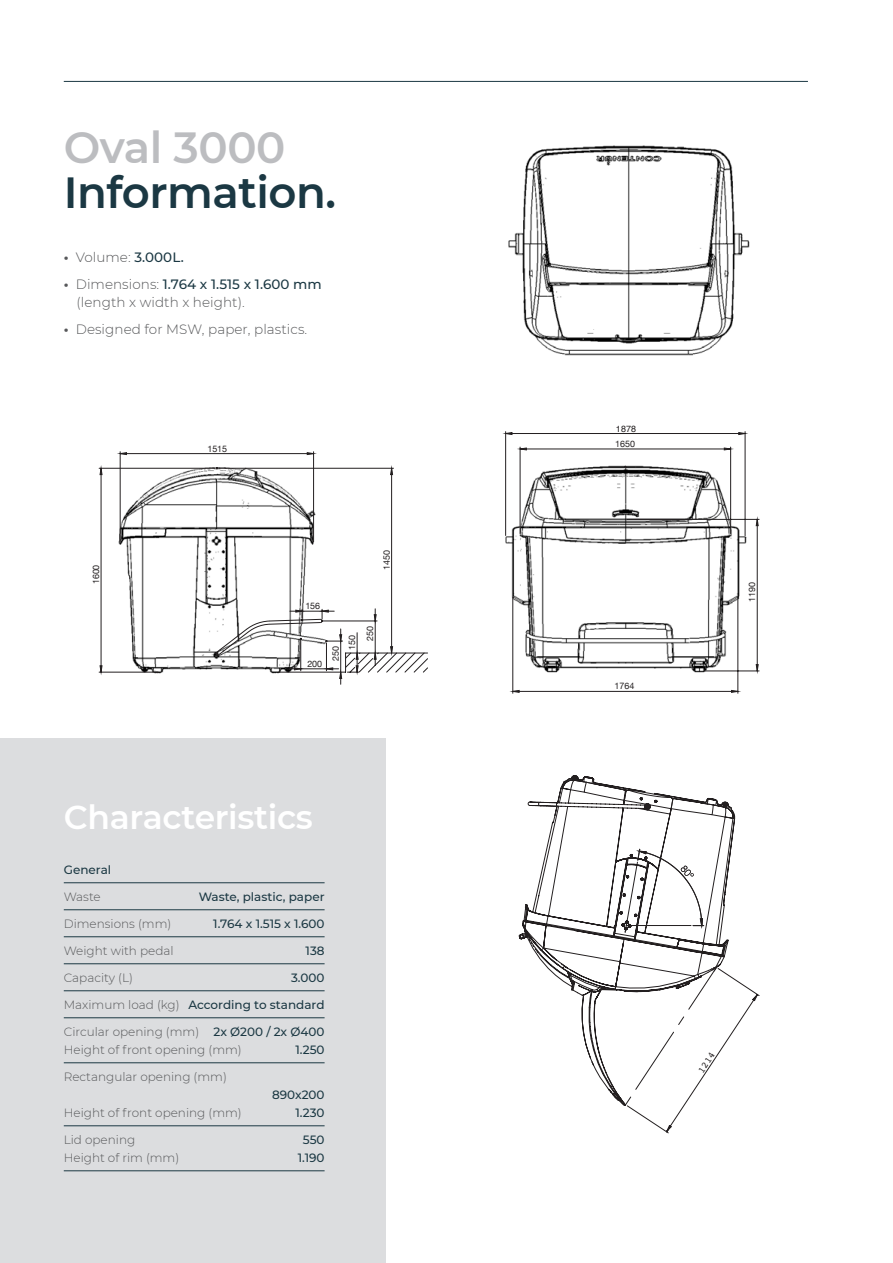
<style>
.page{position:relative;width:893px;height:1263px;background:#fff}
.page>*{position:absolute;margin:0;border:0;box-sizing:border-box;transform-origin:0 0}
._1__Titular{font:600 43.5px/45px "Montserrat";letter-spacing:-.01em;color:#1b3843}
.t1{font:600 33px "Montserrat";letter-spacing:-.01em;color:#fff}
.t2{font:300 13.5px/18px "Montserrat";letter-spacing:.005em;color:#57585a}
._4__TXT_GEN{font:300 12px/18px "Montserrat";color:#57585a}
._4__TXT_GEN-2{font:500 12px "Montserrat";color:#1b3843}
.t3{font:9.45px "Courier";color:#231f20}
.t4{font:9px "Helvetica Neue";color:#231f20}
._5__TXT_TAB{font:9px "Helvetica";color:#231f20}
.s1{color:#bcbdc0}
.s2{font-weight:700}
.s3{font-weight:500;color:#1b3843}
.s4{font-weight:300;color:#57585a}
</style>
<div class="page">
<div style="left:0;top:739px;width:385px;height:524px;background:#dcdddf"></div>
<hr style="left:64px;top:882px;width:261px;height:1px;background:#1b3843">
<hr style="left:64px;top:909px;width:261px;height:1px;background:#1b3843">
<hr style="left:64px;top:936px;width:261px;height:1px;background:#1b3843">
<hr style="left:64px;top:963px;width:261px;height:1px;background:#1b3843">
<hr style="left:64px;top:990px;width:261px;height:1px;background:#1b3843">
<hr style="left:64px;top:1017px;width:261px;height:1px;background:#1b3843">
<hr style="left:64px;top:1062px;width:261px;height:1px;background:#1b3843">
<hr style="left:64px;top:1125px;width:261px;height:1px;background:#1b3843">
<hr style="left:64px;top:1170px;width:261px;height:1px;background:#1b3843">
<svg style="left:505px;top:432px;width:254px;height:261px"></svg>
<hr style="left:513px;top:597px;width:1px;height:96px;background:#231f20">
<hr style="left:738px;top:597px;width:1px;height:96px;background:#231f20">
<hr style="left:505px;top:432px;width:1px;height:103px;background:#231f20">
<hr style="left:745px;top:432px;width:1px;height:104px;background:#231f20">
<hr style="left:520px;top:447px;width:1px;height:87px;background:#231f20">
<hr style="left:730px;top:447px;width:1px;height:87px;background:#231f20">
<hr style="left:627px;top:519px;width:132px;height:1px;background:#231f20">
<hr style="left:705px;top:671px;width:54px;height:1px;background:#231f20">
<svg style="left:513px;top:690px;width:225px;height:2px"></svg>
<svg style="left:506px;top:433px;width:239px;height:1px"></svg>
<svg style="left:521px;top:448px;width:209px;height:2px"></svg>
<svg style="left:756px;top:520px;width:2px;height:151px"></svg>
<img style="left:508px;top:145px;width:242px;height:211px">
<svg style="left:120px;top:451px;width:308px;height:221px"></svg>
<svg style="left:376px;top:468px;width:17px;height:204px"></svg>
<svg style="left:100px;top:468px;width:276px;height:210px"></svg>
<svg style="left:120px;top:452px;width:213px;height:218px"></svg>
<svg style="left:627px;top:979px;width:133px;height:154px"></svg>
<svg style="left:519px;top:776px;width:216px;height:330px"></svg>
<svg style="left:625px;top:849px;width:79px;height:84px"></svg>
<hr style="left:64px;top:81px;width:744px;height:1px;background:#1b3843">
<div style="left:597px;top:425px;width:58px;height:8px;background:#fff"></div>
<p class="_1__Titular" style="left:64px;top:123px;width:274px"><span class="s1">Oval 3000<br></span>Information.</p>
<p class="t2" style="left:64px;top:248px;width:122px"><span class="s2">•</span> Volume: <span class="s3">3.000L.</span></p>
<p class="t2" style="left:77px;top:275px;width:247px;text-indent:-13px"><span class="s2">•</span> Dimensions: <span class="s3">1.764 x 1.515 x 1.600 mm </span>(length x width x height).</p>
<p class="t2" style="left:64px;top:320px;width:245px"><span class="s2">•</span> Designed for MSW, paper, plastics.</p>
<p class="t4" style="left:89px;top:584px;width:21px;rotate:-90deg">1600</p>
<p class="t4" style="left:207px;top:442px;width:21px">1515</p>
<p class="t4" style="left:380px;top:570px;width:21px;rotate:-90deg">1450</p>
<p class="t4" style="left:305px;top:599px;width:16px">156</p>
<p class="t4" style="left:307px;top:657px;width:16px">200</p>
<p class="t4" style="left:329px;top:661px;width:16px;rotate:-90deg">250</p>
<p class="t4" style="left:346px;top:650px;width:16px;rotate:-90deg">150</p>
<p class="t4" style="left:364px;top:641px;width:16px;rotate:-90deg">250</p>
<p class="t1" style="left:64px;top:794px;width:251px">Characteristics</p>
<p class="_4__TXT_GEN-2" style="left:64px;top:861px;width:49px">General</p>
<p class="_4__TXT_GEN" style="left:64px;top:887px;width:38px">Waste</p>
<p class="_4__TXT_GEN-2" style="left:199px;top:888px;width:127px">Waste, plastic, paper</p>
<p class="_4__TXT_GEN" style="left:64px;top:914px;width:109px">Dimensions (mm)</p>
<p class="_4__TXT_GEN-2" style="left:213px;top:915px;width:113px">1.764 x 1.515 x 1.600</p>
<p class="_4__TXT_GEN" style="left:64px;top:941px;width:111px">Weight with pedal</p>
<p class="_4__TXT_GEN-2" style="left:306px;top:942px;width:21px">138</p>
<p class="_4__TXT_GEN" style="left:64px;top:968px;width:71px">Capacity (L)</p>
<p class="_4__TXT_GEN-2" style="left:291px;top:969px;width:35px">3.000</p>
<p class="_4__TXT_GEN-2" style="left:64px;top:996px;width:262px"><span class="s4">Maximum load (kg)</span> According to standard</p>
<p class="_4__TXT_GEN" style="left:64px;top:1022px;width:262px">Circular opening (mm) <span class="s3">2x Ø200 / 2x Ø400<br></span>Height of front opening (mm)</p>
<p class="_4__TXT_GEN-2" style="left:296px;top:1041px;width:31px">1.250</p>
<p class="_4__TXT_GEN" style="left:64px;top:1067px;width:165px">Rectangular opening (mm)</p>
<p class="_4__TXT_GEN-2" style="left:272px;top:1086px;width:54px">890x200</p>
<p class="_4__TXT_GEN" style="left:64px;top:1103px;width:179px">Height of front opening (mm)</p>
<p class="_4__TXT_GEN-2" style="left:296px;top:1104px;width:31px">1.230</p>
<p class="_4__TXT_GEN" style="left:64px;top:1130px;width:73px">Lid opening</p>
<p class="_4__TXT_GEN-2" style="left:303px;top:1131px;width:23px">550</p>
<p class="_4__TXT_GEN" style="left:64px;top:1148px;width:117px">Height of rim (mm)</p>
<p class="_4__TXT_GEN-2" style="left:298px;top:1149px;width:28px">1.190</p>
<p class="t4" style="left:615px;top:422px;width:21px">1978</p>
<p class="_5__TXT_TAB" style="left:616px;top:421px;width:22px">1878</p>
<p class="t4" style="left:615px;top:437px;width:21px">1650</p>
<p class="t4" style="left:614px;top:680px;width:21px">1764</p>
<p class="t4" style="left:746px;top:602px;width:21px;rotate:-90deg">1190</p>
<p class="t3" style="left:694px;top:1068px;width:24px;rotate:-57deg">1214</p>
</div>
